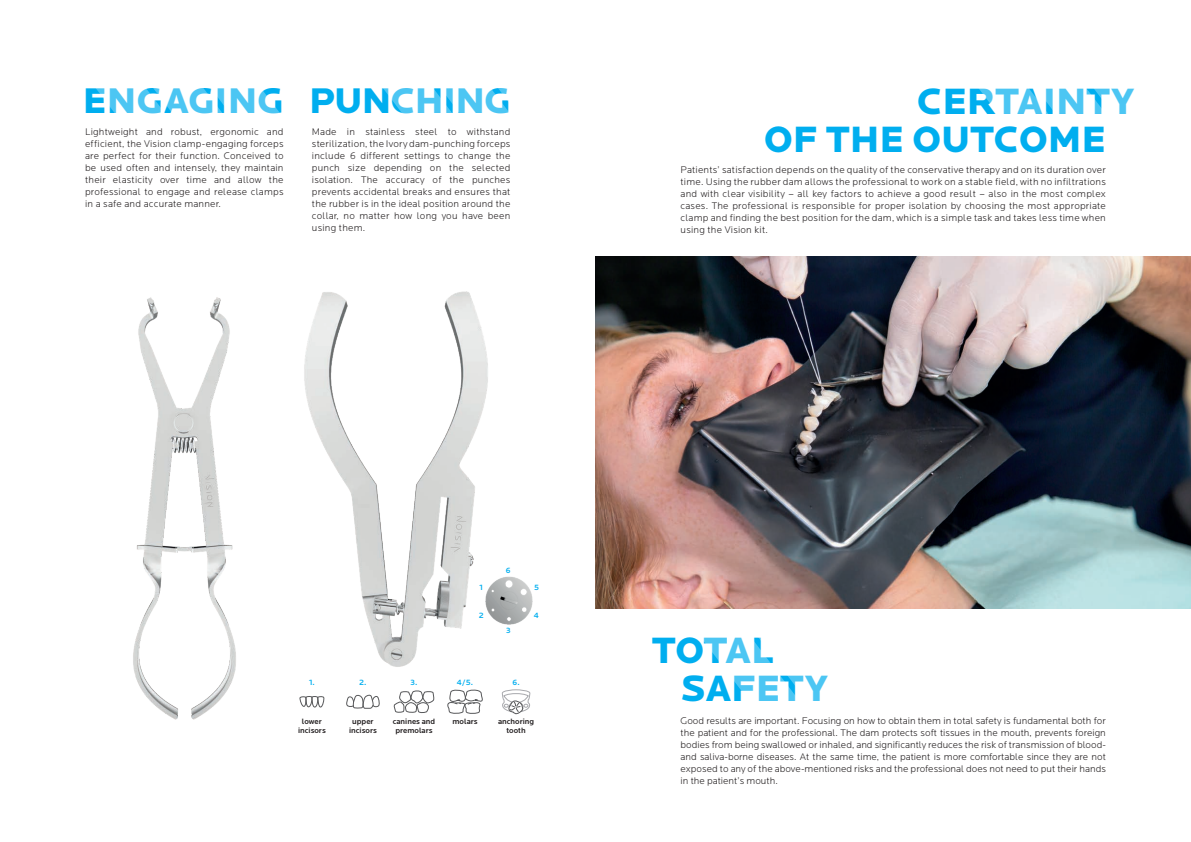
<style>
.page{position:relative;width:1191px;height:842px;background:#fff}
.page>*{position:absolute;margin:0;border:0;box-sizing:border-box;transform-origin:0 0}
.t1{font:900 38px/38px "Locator";color:#00aeef}
.t2{font:900 37px "Locator";letter-spacing:-.02em;color:#00aeef}
.t3{font:300 10px/12px "Locator";letter-spacing:.02em;color:#231f20;text-align:justify}
.t4{font:500 8px/9.6px "Locator";color:#231f20;text-align:center}
.t5{font:500 8px "Locator";color:#00aeef}
</style>
<div class="page">
<img style="left:133px;top:297px;width:103px;height:423px">
<img style="left:304px;top:291px;width:184px;height:376px">
<img style="left:595px;top:257px;width:596px;height:351px">
<svg style="left:299px;top:696px;width:26px;height:11px"></svg>
<svg style="left:447px;top:689px;width:36px;height:25px"></svg>
<svg style="left:346px;top:694px;width:34px;height:15px"></svg>
<svg style="left:502px;top:689px;width:28px;height:26px"></svg>
<svg style="left:393px;top:690px;width:42px;height:23px"></svg>
<img style="left:480px;top:572px;width:53px;height:57px">
<svg style="left:949px;top:256px;width:242px;height:13px"></svg>
<h2 class="t2" style="left:83px;top:79px;width:429px">ENGAGING PUNCHING</h2>
<h1 class="t1" style="left:764px;top:83px;width:372px;text-indent:153px">CERTAINTY<br>OF THE OUTCOME</h1>
<p class="t3" style="left:680px;top:164px;width:427px">Patients’ satisfaction depends on the quality of the conservative therapy and on its duration over time. Using the rubber dam allows the professional to work on a stable field, with no infiltrations and with clear visibility – all key factors to achieve a good result – also in the most complex cases. The professional is responsible for proper isolation by choosing the most appropriate clamp and finding the best position for the dam, which is a simple task and takes less time when using the Vision kit.</p>
<p class="t3" style="left:85px;top:126px;width:200px">Lightweight and robust, ergonomic and efficient, the Vision clamp-engaging forceps are perfect for their function. Conceived to be used often and intensely, they maintain their elasticity over time and allow the professional to engage and release clamps in a safe and accurate manner.</p>
<p class="t3" style="left:312px;top:126px;width:200px">Made in stainless steel to withstand sterilization, the Ivory dam-punching forceps include 6 different settings to change the punch size depending on the selected isolation. The accuracy of the punches prevents accidental breaks and ensures that the rubber is in the ideal position around the collar, no matter how long you have been using them.</p>
<p class="t5" style="left:309px;top:678px;width:7px">1.</p>
<p class="t4" style="left:298px;top:716px;width:29px">lower incisors</p>
<p class="t5" style="left:479px;top:583px;width:5px">1</p>
<p class="t5" style="left:479px;top:610px;width:7px">2</p>
<p class="t5" style="left:506px;top:566px;width:6px">6</p>
<p class="t5" style="left:506px;top:626px;width:6px">3</p>
<p class="t5" style="left:534px;top:583px;width:6px">5</p>
<p class="t5" style="left:534px;top:610px;width:7px">4</p>
<p class="t5" style="left:359px;top:678px;width:9px">2.</p>
<p class="t4" style="left:349px;top:716px;width:29px">upper incisors</p>
<p class="t5" style="left:410px;top:678px;width:8px">3.</p>
<p class="t4" style="left:393px;top:716px;width:44px">canines and premolars</p>
<p class="t5" style="left:457px;top:678px;width:18px">4/5.</p>
<p class="t4" style="left:452px;top:716px;width:27px">molars</p>
<p class="t5" style="left:512px;top:678px;width:9px">6.</p>
<p class="t4" style="left:498px;top:716px;width:38px">anchoring tooth</p>
<h1 class="t1" style="left:680px;top:631px;width:149px;text-indent:-28px">TOTAL<br>SAFETY</h1>
<p class="t3" style="left:680px;top:715px;width:427px">Good results are important. Focusing on how to obtain them in total safety is fundamental both for the patient and for the professional. The dam protects soft tissues in the mouth, prevents foreign bodies from being swallowed or inhaled, and significantly reduces the risk of transmission of blood&shy;and saliva-borne diseases. At the same time, the patient is more comfortable since they are not exposed to any of the above-mentioned risks and the professional does not need to put their hands in the patient’s mouth.</p>
</div>
